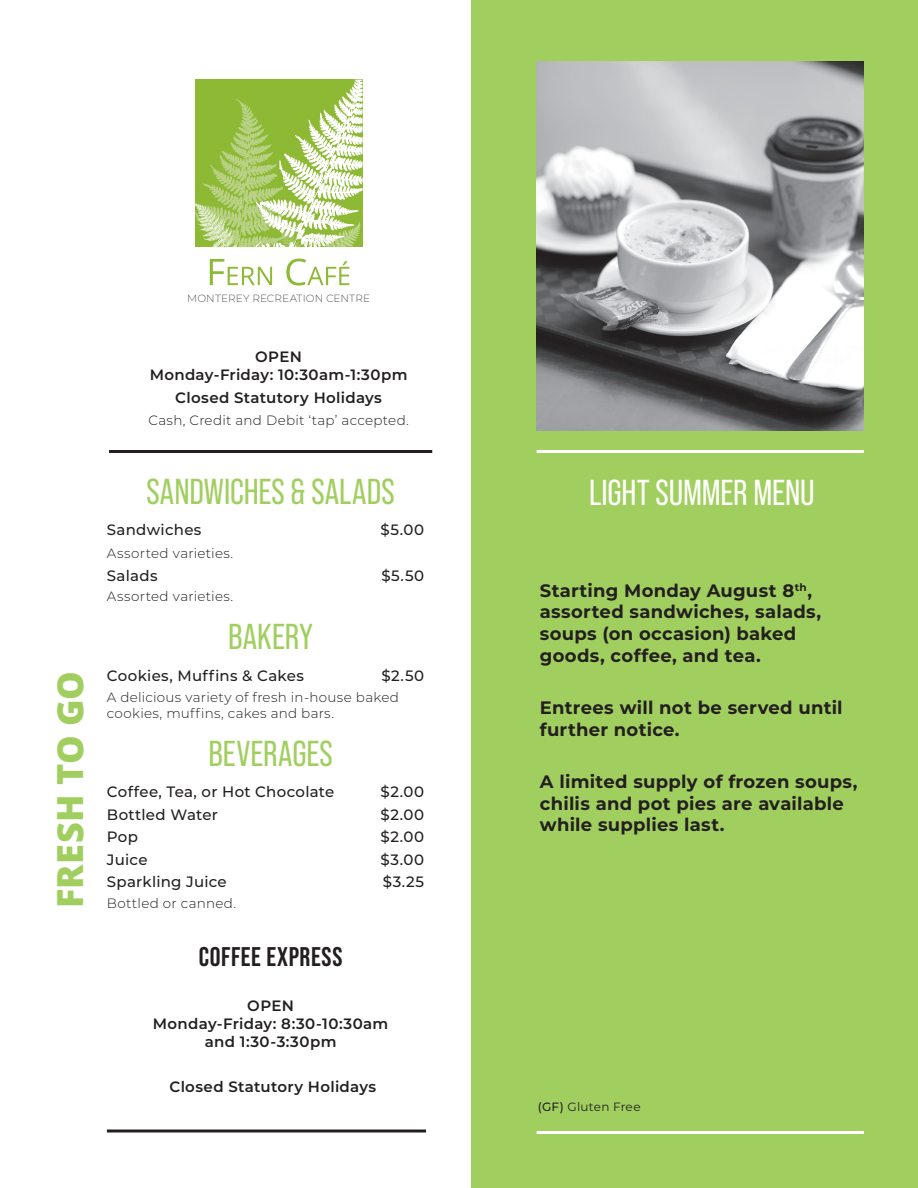
<style>
.page{position:relative;width:918px;height:1188px;background:#fff}
.page>*{position:absolute;margin:0;border:0;box-sizing:border-box;transform-origin:0 0}
.t1{font:36px "Bebas Neue Pro";color:#a1cf5f}
.t2{font:36px "Bebas Neue Pro";letter-spacing:-.005em;color:#fff}
.t3{font:800 36px "Open Sans";color:#a1cf5f}
.t4{font:700 27px "Bebas Neue Pro";letter-spacing:.025em;color:#231f20}
.t5{font:700 18px/21.6px "Montserrat";letter-spacing:.015em;color:#231f20}
.t6{font:500 15px "Montserrat";letter-spacing:.015em;color:#231f20}
.t7{font:600 15px/18px "Montserrat";letter-spacing:.02em;color:#231f20;text-align:center}
.t8{font:300 13.5px/16.2px "Montserrat";letter-spacing:.02em;color:#231f20}
.t9{font:12px "Montserrat";letter-spacing:.02em;color:#231f20}
.t10{font:300 10.5px "Montserrat";letter-spacing:.015em;color:#57585a}
.s1{font-weight:500}
</style>
<div class="page">
<div style="left:471px;top:0;width:447px;height:1188px;background:#a1cf5f"></div>
<hr style="left:107px;top:1130px;width:319px;height:2px;background:#231f20">
<hr style="left:109px;top:450px;width:323px;height:3px;background:#231f20">
<svg style="left:210px;top:258px;width:139px;height:28px"></svg>
<svg style="left:195px;top:80px;width:167px;height:168px"></svg>
<img style="left:537px;top:62px;width:327px;height:369px">
<hr style="left:537px;top:1131px;width:327px;height:3px;background:#fff">
<hr style="left:537px;top:450px;width:327px;height:3px;background:#fff">
<h1 class="t3" style="left:43px;top:908px;width:238px;rotate:-90deg">FRESH TO GO</h1>
<p class="t10" style="left:187px;top:291px;width:184px">MONTEREY RECREATION CENTRE</p>
<p class="t7" style="left:150px;top:347px;width:259px">OPEN<br>Monday-Friday: 10:30am-1:30pm</p>
<p class="t7" style="left:175px;top:388px;width:208px">Closed Statutory Holidays</p>
<p class="t8" style="left:148px;top:412px;width:262px">Cash, Credit and Debit ‘tap’ accepted.</p>
<h1 class="t1" style="left:147px;top:471px;width:250px">SANDWICHES &amp; SALADS</h1>
<p class="t6" style="left:107px;top:520px;width:96px">Sandwiches</p>
<p class="t6" style="left:381px;top:520px;width:45px">$5.00</p>
<p class="t8" style="left:107px;top:545px;width:128px">Assorted varieties.</p>
<p class="t6" style="left:107px;top:565px;width:52px">Salads</p>
<p class="t6" style="left:381px;top:565px;width:44px">$5.50</p>
<p class="t8" style="left:107px;top:588px;width:128px">Assorted varieties.</p>
<h1 class="t1" style="left:228px;top:616px;width:86px">BAKERY</h1>
<p class="t6" style="left:107px;top:665px;width:199px">Cookies, Muffins &amp; Cakes</p>
<p class="t6" style="left:382px;top:665px;width:44px">$2.50</p>
<p class="t8" style="left:107px;top:688px;width:294px">A delicious variety of fresh in-house baked cookies, muffins, cakes and bars.</p>
<h1 class="t1" style="left:209px;top:733px;width:126px">BEVERAGES</h1>
<p class="t6" style="left:107px;top:781px;width:229px">Coffee, Tea, or Hot Chocolate</p>
<p class="t6" style="left:381px;top:781px;width:45px">$2.00</p>
<p class="t6" style="left:107px;top:804px;width:113px">Bottled Water</p>
<p class="t6" style="left:381px;top:804px;width:45px">$2.00</p>
<p class="t6" style="left:107px;top:826px;width:33px">Pop</p>
<p class="t6" style="left:381px;top:826px;width:45px">$2.00</p>
<p class="t6" style="left:107px;top:849px;width:42px">Juice</p>
<p class="t6" style="left:381px;top:849px;width:45px">$3.00</p>
<p class="t6" style="left:107px;top:872px;width:121px">Sparkling Juice</p>
<p class="t6" style="left:383px;top:872px;width:43px">$3.25</p>
<p class="t8" style="left:107px;top:895px;width:131px">Bottled or canned.</p>
<h2 class="t4" style="left:199px;top:941px;width:145px">COFFEE EXPRESS</h2>
<p class="t7" style="left:153px;top:996px;width:237px">OPEN<br>Monday-Friday: 8:30-10:30am and 1:30-3:30pm</p>
<p class="t7" style="left:170px;top:1077px;width:208px">Closed Statutory Holidays</p>
<h1 class="t2" style="left:589px;top:472px;width:227px">LIGHT SUMMER MENU</h1>
<p class="t5" style="left:540px;top:579px;width:283px">Starting Monday August 8<sup>th</sup>, assorted sandwiches, salads, soups (on occasion) baked goods, coffee, and tea.</p>
<p class="t5" style="left:540px;top:696px;width:304px">Entrees will not be served until further notice.</p>
<p class="t5" style="left:540px;top:770px;width:319px">A limited supply of frozen soups, chilis and pot pies are available while supplies last.</p>
<p class="t9" style="left:538px;top:1099px;width:104px"><span class="s1">(GF)</span> Gluten Free</p>
</div>
